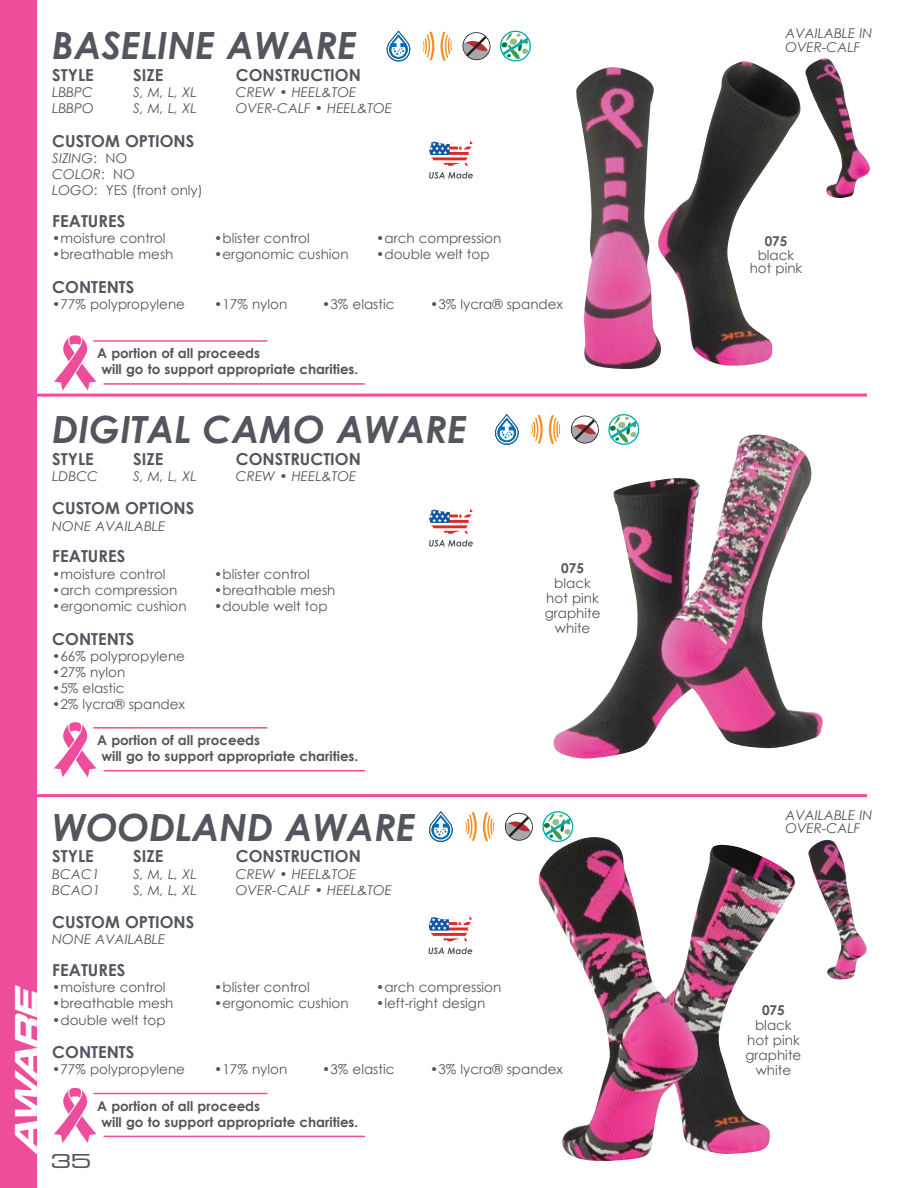
<style>
.page{position:relative;width:918px;height:1188px;background:#fff}
.page>*{position:absolute;margin:0;border:0;box-sizing:border-box;transform-origin:0 0}
.t1{font:italic 700 37.5px "Century Gothic";color:#53555f}
.t2{font:italic 33px "Microgramma D Bold Exte";color:#fff}
.t3{font:21px "Microgramma D Medi Exte";color:#53555f;scale:1.13 1}
.t4{font:700 16.5px "Century Gothic";color:#53555f}
.t5{font:13.5px/15px "Century Gothic";color:#53555f;text-align:center}
.t6{font:italic 13.5px/13.5px "Century Gothic";color:#53555f}
.t7{font:700 13.5px/16.2px "Century Gothic";color:#54555a}
.t8{font:700 13.5px "Century Gothic";color:#53555f}
.s1{font-style:italic}
</style>
<div class="page">
<img style="left:538px;top:837px;width:257px;height:324px">
<hr style="left:24px;top:394px;width:843px;height:3px;background:#ee4d9b">
<hr style="left:24px;top:794px;width:843px;height:3px;background:#ee4d9b">
<img style="left:576px;top:61px;width:225px;height:308px">
<img style="left:553px;top:435px;width:270px;height:324px">
<div style="left:0;top:0;width:36px;height:1188px;background:#ee4d9b"></div>
<img style="left:808px;top:840px;width:59px;height:140px">
<img style="left:806px;top:58px;width:64px;height:140px">
<div style="left:421px;top:29px;width:33px;height:34px;border:1px solid #fff;border-radius:50%"></div>
<svg style="left:423px;top:31px;width:29px;height:30px"></svg>
<div style="left:500px;top:30px;width:31px;height:32px;border:2px solid #fff;border-radius:50%"></div>
<svg style="left:462px;top:31px;width:69px;height:31px"></svg>
<svg style="left:386px;top:30px;width:25px;height:32px"></svg>
<svg style="left:54px;top:722px;width:42px;height:55px"></svg>
<hr style="left:93px;top:727px;width:174px;height:2px;background:#ee4d9b">
<hr style="left:104px;top:770px;width:261px;height:1px;background:#ee4d9b">
<svg style="left:54px;top:335px;width:42px;height:56px"></svg>
<hr style="left:93px;top:340px;width:174px;height:2px;background:#ee4d9b">
<hr style="left:104px;top:383px;width:261px;height:2px;background:#ee4d9b">
<svg style="left:54px;top:1088px;width:42px;height:55px"></svg>
<hr style="left:93px;top:1093px;width:174px;height:1px;background:#ee4d9b">
<hr style="left:104px;top:1136px;width:261px;height:1px;background:#ee4d9b">
<div style="left:463px;top:810px;width:34px;height:34px;border:1px solid #fff;border-radius:50%"></div>
<svg style="left:465px;top:812px;width:29px;height:30px"></svg>
<svg style="left:504px;top:811px;width:70px;height:35px"></svg>
<svg style="left:429px;top:811px;width:24px;height:31px"></svg>
<div style="left:529px;top:413px;width:34px;height:33px;border:1px solid #fff;border-radius:50%"></div>
<svg style="left:531px;top:415px;width:29px;height:30px"></svg>
<svg style="left:567px;top:414px;width:73px;height:35px"></svg>
<svg style="left:495px;top:414px;width:24px;height:31px"></svg>
<svg style="left:429px;top:141px;width:44px;height:38px"></svg>
<svg style="left:429px;top:509px;width:44px;height:38px"></svg>
<svg style="left:428px;top:916px;width:44px;height:38px"></svg>
<h1 class="t1" style="left:52px;top:17px;width:306px">BASELINE AWARE</h1>
<p class="t4" style="left:52px;top:62px;width:43px">STYLE</p>
<p class="t4" style="left:133px;top:62px;width:32px">SIZE</p>
<p class="t4" style="left:236px;top:62px;width:127px">CONSTRUCTION</p>
<p class="t6" style="left:52px;top:85px;width:42px">LBBPC</p>
<p class="t6" style="left:133px;top:85px;width:65px">S, M, L, XL</p>
<p class="t6" style="left:236px;top:85px;width:122px">CREW • HEEL&amp;TOE</p>
<p class="t6" style="left:52px;top:101px;width:43px">LBBPO</p>
<p class="t6" style="left:133px;top:101px;width:65px">S, M, L, XL</p>
<p class="t6" style="left:236px;top:101px;width:158px">OVER-CALF • HEEL&amp;TOE</p>
<p class="t4" style="left:52px;top:128px;width:144px">CUSTOM OPTIONS</p>
<p class="t5" style="left:52px;top:150px;width:152px;line-height:16.2px;text-align:left"><span class="s1">SIZING</span>: NO<br><span class="s1">COLOR</span>: NO<br><span class="s1">LOGO</span>: YES (front only)</p>
<p class="t4" style="left:52px;top:208px;width:74px">FEATURES</p>
<p class="t5" style="left:52px;top:231px;width:115px">•moisture control</p>
<p class="t5" style="left:214px;top:231px;width:97px">•blister control</p>
<p class="t5" style="left:376px;top:231px;width:127px">•arch compression</p>
<p class="t5" style="left:52px;top:247px;width:123px">•breathable mesh</p>
<p class="t5" style="left:214px;top:247px;width:136px">•ergonomic cushion</p>
<p class="t5" style="left:376px;top:247px;width:115px">•double welt top</p>
<p class="t4" style="left:52px;top:274px;width:84px">CONTENTS</p>
<p class="t5" style="left:52px;top:297px;width:134px">•77% polypropylene</p>
<p class="t5" style="left:214px;top:297px;width:74px">•17% nylon</p>
<p class="t5" style="left:322px;top:297px;width:74px">•3% elastic</p>
<p class="t5" style="left:430px;top:297px;width:134px">•3% lycra® spandex</p>
<p class="t7" style="left:101px;top:344px;width:259px;text-indent:-4px">A portion of all proceeds<br>will go to support appropriate charities.</p>
<h1 class="t1" style="left:52px;top:401px;width:416px">DIGITAL CAMO AWARE</h1>
<p class="t4" style="left:52px;top:446px;width:43px">STYLE</p>
<p class="t4" style="left:133px;top:446px;width:32px">SIZE</p>
<p class="t4" style="left:236px;top:446px;width:127px">CONSTRUCTION</p>
<p class="t6" style="left:52px;top:469px;width:47px">LDBCC</p>
<p class="t6" style="left:133px;top:469px;width:65px">S, M, L, XL</p>
<p class="t6" style="left:236px;top:469px;width:122px">CREW • HEEL&amp;TOE</p>
<p class="t4" style="left:52px;top:496px;width:144px">CUSTOM OPTIONS</p>
<p class="t6" style="left:52px;top:519px;width:115px">NONE AVAILABLE</p>
<p class="t4" style="left:52px;top:544px;width:74px">FEATURES</p>
<p class="t5" style="left:52px;top:566px;width:115px">•moisture control</p>
<p class="t5" style="left:214px;top:566px;width:97px">•blister control</p>
<p class="t5" style="left:52px;top:582px;width:127px">•arch compression</p>
<p class="t5" style="left:214px;top:582px;width:123px">•breathable mesh</p>
<p class="t5" style="left:52px;top:598px;width:136px">•ergonomic cushion</p>
<p class="t5" style="left:214px;top:598px;width:115px">•double welt top</p>
<p class="t4" style="left:52px;top:626px;width:84px">CONTENTS</p>
<p class="t5" style="left:52px;top:648px;width:134px">•66% polypropylene</p>
<p class="t5" style="left:52px;top:664px;width:74px">•27% nylon</p>
<p class="t5" style="left:52px;top:681px;width:74px">•5% elastic</p>
<p class="t5" style="left:52px;top:697px;width:134px">•2% lycra® spandex</p>
<p class="t7" style="left:101px;top:731px;width:259px;text-indent:-4px">A portion of all proceeds<br>will go to support appropriate charities.</p>
<p class="t8" style="left:561px;top:558px;width:24px">075</p>
<p class="t5" style="left:545px;top:575px;width:57px">black hot pink graphite white</p>
<h2 class="t2" style="left:4px;top:1154px;width:179px;rotate:-90deg">AWARE</h2>
<h1 class="t1" style="left:52px;top:799px;width:365px">WOODLAND AWARE</h1>
<p class="t4" style="left:52px;top:844px;width:43px">STYLE</p>
<p class="t4" style="left:133px;top:844px;width:32px">SIZE</p>
<p class="t4" style="left:236px;top:844px;width:127px">CONSTRUCTION</p>
<p class="t6" style="left:52px;top:867px;width:49px">BCAC1</p>
<p class="t6" style="left:133px;top:867px;width:65px">S, M, L, XL</p>
<p class="t6" style="left:236px;top:867px;width:122px">CREW • HEEL&amp;TOE</p>
<p class="t6" style="left:52px;top:883px;width:49px">BCAO1</p>
<p class="t6" style="left:133px;top:883px;width:65px">S, M, L, XL</p>
<p class="t6" style="left:236px;top:883px;width:158px">OVER-CALF • HEEL&amp;TOE</p>
<p class="t4" style="left:52px;top:910px;width:144px">CUSTOM OPTIONS</p>
<p class="t6" style="left:52px;top:932px;width:115px">NONE AVAILABLE</p>
<p class="t4" style="left:52px;top:958px;width:74px">FEATURES</p>
<p class="t5" style="left:52px;top:980px;width:115px">•moisture control</p>
<p class="t5" style="left:214px;top:980px;width:97px">•blister control</p>
<p class="t5" style="left:376px;top:980px;width:127px">•arch compression</p>
<p class="t5" style="left:52px;top:996px;width:123px">•breathable mesh</p>
<p class="t5" style="left:214px;top:996px;width:136px">•ergonomic cushion</p>
<p class="t5" style="left:376px;top:996px;width:110px">•left-right design</p>
<p class="t5" style="left:52px;top:1012px;width:115px">•double welt top</p>
<p class="t4" style="left:52px;top:1040px;width:84px">CONTENTS</p>
<p class="t5" style="left:52px;top:1062px;width:134px">•77% polypropylene</p>
<p class="t5" style="left:214px;top:1062px;width:74px">•17% nylon</p>
<p class="t5" style="left:322px;top:1062px;width:74px">•3% elastic</p>
<p class="t5" style="left:430px;top:1062px;width:134px">•3% lycra® spandex</p>
<p class="t7" style="left:101px;top:1097px;width:259px;text-indent:-4px">A portion of all proceeds<br>will go to support appropriate charities.</p>
<h3 class="t3" style="left:51px;top:1147px;width:36px">35</h3>
<p class="t6" style="left:785px;top:26px;width:89px">AVAILABLE IN<br>OVER-CALF</p>
<p class="t8" style="left:765px;top:231px;width:24px">075</p>
<p class="t5" style="left:750px;top:248px;width:54px;line-height:13.5px">black hot pink</p>
<p class="t6" style="left:785px;top:808px;width:89px">AVAILABLE IN<br>OVER-CALF</p>
<p class="t8" style="left:762px;top:1000px;width:24px">075</p>
<p class="t5" style="left:746px;top:1018px;width:57px">black hot pink graphite white</p>
</div>
